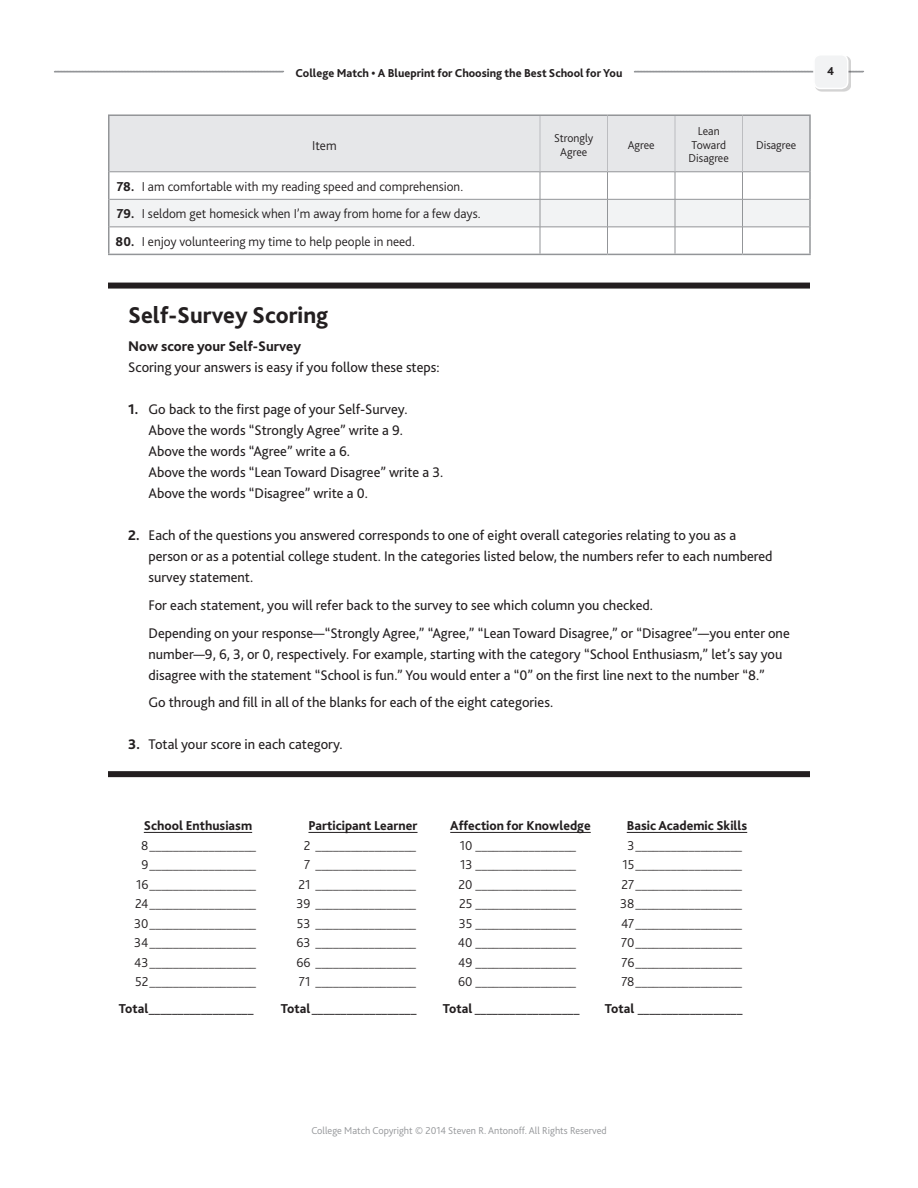
<style>
.page{position:relative;width:918px;height:1188px;background:#fff}
.page>*{position:absolute;margin:0;border:0;box-sizing:border-box;transform-origin:0 0}
.t1{font:800 24px "Bliss 2";color:#231f20}
.t2{font:14.7px/21px "Bliss 2";color:#231f20}
.t3{font:800 14.7px "Bliss 2";color:#231f20}
.t4{font:300 13.5px "Bliss 2";color:#231f20}
.t5{font:800 13.5px "Bliss 2";color:#231f20}
.t6{font:800 12px "Bliss 2";color:#231f20}
.t7{font:300 12px/13.5px "Bliss 2";color:#231f20;text-align:center}
.t8{font:300 10.5px "Bliss 2";color:#939598}
.s1{font-weight:800}
</style>
<div class="page">
<svg style="left:54px;top:71px;width:230px;height:2px"></svg>
<svg style="left:634px;top:71px;width:230px;height:2px"></svg>
<div style="left:815px;top:56px;width:36px;height:35px;background:#231f20;opacity:.2"></div>
<div style="left:814px;top:55px;width:34px;height:33px;background:#f2f3f4;border-radius:7px"></div>
<div style="left:813px;top:54px;width:35px;height:35px;border:2px solid #fff;border-radius:7px"></div>
<hr style="left:144px;top:832px;width:108px;height:1px;background:#231f20">
<hr style="left:308px;top:832px;width:110px;height:1px;background:#231f20">
<hr style="left:450px;top:832px;width:141px;height:1px;background:#231f20">
<hr style="left:627px;top:832px;width:120px;height:1px;background:#231f20">
<hr style="left:108px;top:114px;width:432px;height:2px;background:#939598">
<hr style="left:108px;top:116px;width:2px;height:56px;background:#939598">
<hr style="left:540px;top:114px;width:68px;height:2px;background:#939598">
<hr style="left:608px;top:114px;width:67px;height:2px;background:#939598">
<hr style="left:675px;top:114px;width:67px;height:2px;background:#939598">
<hr style="left:742px;top:114px;width:69px;height:2px;background:#939598">
<hr style="left:809px;top:116px;width:2px;height:56px;background:#939598">
<hr style="left:108px;top:172px;width:2px;height:27px;background:#939598">
<hr style="left:809px;top:172px;width:2px;height:27px;background:#939598">
<hr style="left:108px;top:199px;width:2px;height:28px;background:#939598">
<hr style="left:809px;top:199px;width:2px;height:28px;background:#939598">
<hr style="left:108px;top:227px;width:2px;height:27px;background:#939598">
<hr style="left:809px;top:227px;width:2px;height:27px;background:#939598">
<hr style="left:108px;top:254px;width:432px;height:1px;background:#939598">
<hr style="left:540px;top:254px;width:68px;height:1px;background:#939598">
<hr style="left:608px;top:254px;width:67px;height:1px;background:#939598">
<hr style="left:675px;top:254px;width:67px;height:1px;background:#939598">
<hr style="left:742px;top:254px;width:69px;height:1px;background:#939598">
<svg style="left:109px;top:115px;width:701px;height:139px"></svg>
<hr style="left:110px;top:172px;width:430px;height:1px;background:#939598">
<hr style="left:540px;top:172px;width:68px;height:1px;background:#939598">
<hr style="left:608px;top:172px;width:67px;height:1px;background:#939598">
<hr style="left:675px;top:172px;width:67px;height:1px;background:#939598">
<hr style="left:742px;top:172px;width:67px;height:1px;background:#939598">
<hr style="left:540px;top:116px;width:1px;height:56px;background:#bcbdc0">
<hr style="left:607px;top:116px;width:1px;height:56px;background:#bcbdc0">
<hr style="left:675px;top:116px;width:1px;height:56px;background:#bcbdc0">
<hr style="left:742px;top:116px;width:1px;height:56px;background:#bcbdc0">
<div style="left:108px;top:283px;width:702px;height:6px;background:#231f20"></div>
<div style="left:108px;top:771px;width:702px;height:6px;background:#231f20"></div>
<p class="t6" style="left:296px;top:66px;width:328px">College Match • A Blueprint for Choosing the Best School for You</p>
<p class="t6" style="left:827px;top:64px;width:9px">4</p>
<p class="t4" style="left:312px;top:137px;width:26px">Item</p>
<p class="t7" style="left:554px;top:130px;width:41px;line-height:14.4px">Strongly<br>Agree</p>
<p class="t7" style="left:628px;top:138px;width:28px">Agree</p>
<p class="t4" style="left:117px;top:178px;width:348px"><span class="s1">78.</span> I am comfortable with my reading speed and comprehension.</p>
<p class="t4" style="left:117px;top:205px;width:365px"><span class="s1">79.</span> I seldom get homesick when I’m away from home for a few days.</p>
<p class="t4" style="left:116px;top:233px;width:301px"><span class="s1">80.</span> I enjoy volunteering my time to help people in need.</p>
<p class="t7" style="left:689px;top:124px;width:42px">Lean<br>Toward<br>Disagree</p>
<p class="t7" style="left:756px;top:138px;width:42px">Disagree</p>
<h1 class="t1" style="left:128px;top:301px;width:202px">Self-Survey Scoring</h1>
<p class="t3" style="left:128px;top:337px;width:174px">Now score your Self-Survey</p>
<p class="t2" style="left:128px;top:356px;width:313px">Scoring your answers is easy if you follow these steps:</p>
<p class="t2" style="left:148px;top:398px;width:296px;text-indent:-20px"><span class="s1">1.</span> Go back to the first page of your Self-Survey.<br>Above the words “Strongly Agree” write a 9.<br>Above the words “Agree” write a 6.<br>Above the words “Lean Toward Disagree” write a 3.<br>Above the words “Disagree” write a 0.</p>
<p class="t2" style="left:148px;top:524px;width:626px;text-indent:-20px"><span class="s1">2.</span> Each of the questions you answered corresponds to one of eight overall categories relating to you as a person or as a potential college student. In the categories listed below, the numbers refer to each numbered survey statement.</p>
<p class="t2" style="left:148px;top:591px;width:643px;line-height:27.8px">For each statement, you will refer back to the survey to see which column you checked.<br>Depending on your response—“Strongly Agree,” “Agree,” “Lean Toward Disagree,” or “Disagree”—you enter one</p>
<p class="t2" style="left:148px;top:643px;width:635px">number—9, 6, 3, or 0, respectively. For example, starting with the category “School Enthusiasm,” let’s say you disagree with the statement “School is fun.” You would enter a “0” on the first line next to the number “8.”</p>
<p class="t2" style="left:148px;top:692px;width:406px">Go through and fill in all of the blanks for each of the eight categories.</p>
<p class="t2" style="left:128px;top:734px;width:216px"><span class="s1">3.</span> Total your score in each category.</p>
<p class="t5" style="left:144px;top:818px;width:110px">School Enthusiasm</p>
<p class="t5" style="left:308px;top:818px;width:111px">Participant Learner</p>
<p class="t5" style="left:450px;top:818px;width:142px">Affection for Knowledge</p>
<p class="t5" style="left:627px;top:818px;width:122px">Basic Academic Skills</p>
<p class="t4" style="left:141px;top:837px;width:116px">8__________________</p>
<p class="t4" style="left:304px;top:837px;width:114px">2 _________________</p>
<p class="t4" style="left:460px;top:837px;width:118px">10 _________________</p>
<p class="t4" style="left:628px;top:837px;width:116px">3__________________</p>
<p class="t4" style="left:142px;top:857px;width:116px">9__________________</p>
<p class="t4" style="left:304px;top:857px;width:113px">7 _________________</p>
<p class="t4" style="left:460px;top:857px;width:118px">13 _________________</p>
<p class="t4" style="left:622px;top:857px;width:121px">15__________________</p>
<p class="t4" style="left:136px;top:876px;width:122px">16__________________</p>
<p class="t4" style="left:298px;top:876px;width:119px">21 _________________</p>
<p class="t4" style="left:459px;top:876px;width:119px">20 _________________</p>
<p class="t4" style="left:622px;top:876px;width:122px">27__________________</p>
<p class="t4" style="left:135px;top:896px;width:123px">24__________________</p>
<p class="t4" style="left:297px;top:896px;width:121px">39 _________________</p>
<p class="t4" style="left:459px;top:896px;width:119px">25 _________________</p>
<p class="t4" style="left:620px;top:896px;width:123px">38__________________</p>
<p class="t4" style="left:134px;top:915px;width:123px">30__________________</p>
<p class="t4" style="left:297px;top:915px;width:121px">53 _________________</p>
<p class="t4" style="left:459px;top:915px;width:119px">35 _________________</p>
<p class="t4" style="left:621px;top:915px;width:123px">47__________________</p>
<p class="t4" style="left:134px;top:934px;width:123px">34__________________</p>
<p class="t4" style="left:296px;top:934px;width:121px">63 _________________</p>
<p class="t4" style="left:458px;top:934px;width:120px">40 _________________</p>
<p class="t4" style="left:621px;top:934px;width:123px">70__________________</p>
<p class="t4" style="left:134px;top:954px;width:123px">43__________________</p>
<p class="t4" style="left:296px;top:954px;width:121px">66 _________________</p>
<p class="t4" style="left:458px;top:954px;width:119px">49 _________________</p>
<p class="t4" style="left:622px;top:954px;width:122px">76__________________</p>
<p class="t4" style="left:135px;top:973px;width:123px">52__________________</p>
<p class="t4" style="left:299px;top:973px;width:119px">71 _________________</p>
<p class="t4" style="left:458px;top:973px;width:120px">60 _________________</p>
<p class="t4" style="left:621px;top:973px;width:122px">78__________________</p>
<p class="t5" style="left:119px;top:1000px;width:136px">Total__________________</p>
<p class="t5" style="left:281px;top:1000px;width:137px">Total__________________</p>
<p class="t5" style="left:443px;top:1000px;width:138px">Total __________________</p>
<p class="t5" style="left:605px;top:1000px;width:139px">Total __________________</p>
<p class="t8" style="left:311px;top:1124px;width:297px">College Match Copyright © 2014 Steven R. Antonoff. All Rights Reserved</p>
</div>
